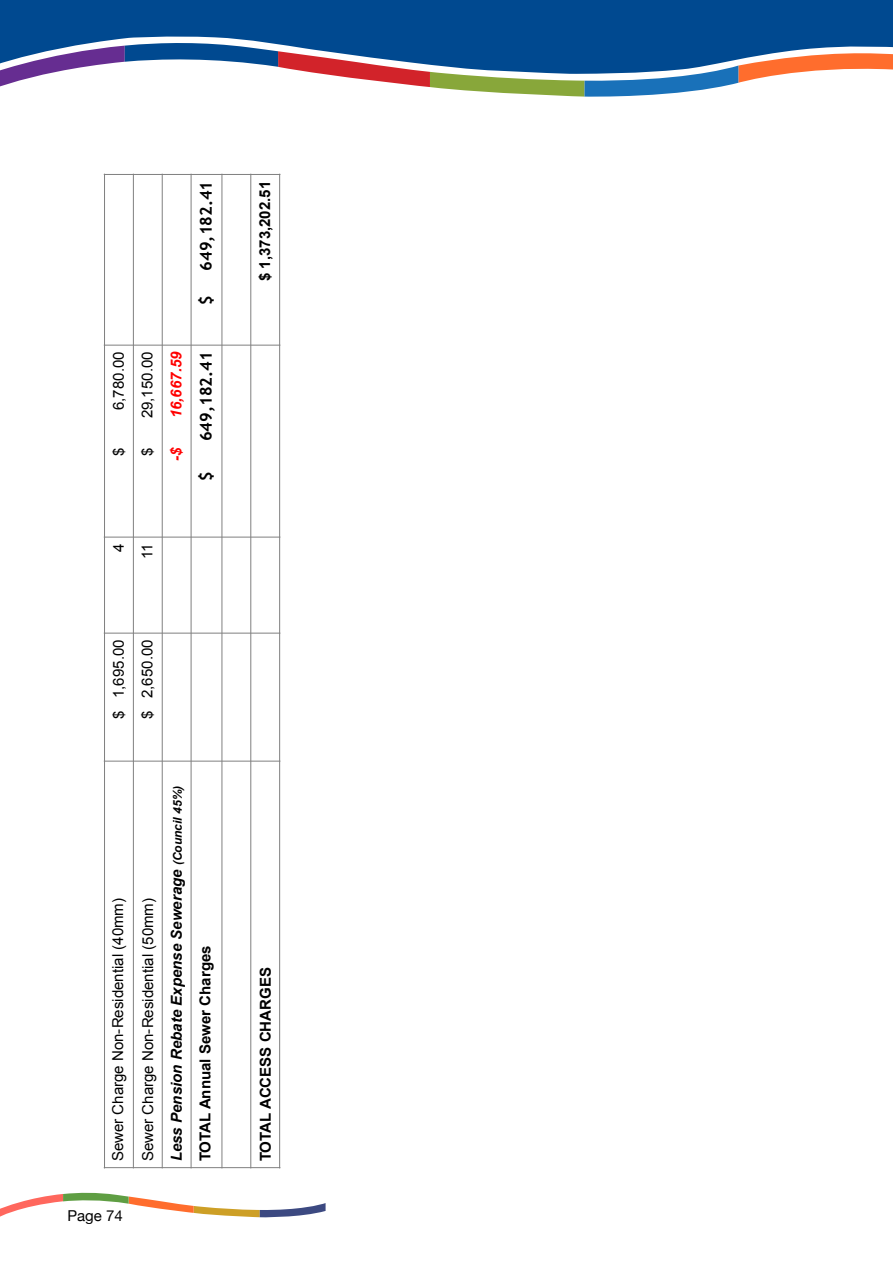
<style>
.page{position:relative;width:893px;height:1263px;background:#fff}
.page>*{position:absolute;margin:0;border:0;box-sizing:border-box;transform-origin:0 0}
.t1{font:700 16.5px "Trebuchet MS";color:#000}
.t2{font:15px "Arial";color:#000}
.t3{font:700 15px "Arial";color:#000}
.t4{font:italic 700 15px "Arial";color:#000}
.t5{font:italic 700 15px "Arial";color:#f00}
.t6{font:15px "Helvetica Neue";color:#000}
.s1{font-size:12px}
</style>
<div class="page">
<svg style="left:0;top:1192px;width:326px;height:26px"></svg>
<div style="left:0;top:0;width:893px;height:42px;background:#004990"></div>
<svg style="left:0;top:42px;width:893px;height:55px"></svg>
<hr style="left:104px;top:761px;width:176px;height:1px;background:#808080">
<hr style="left:104px;top:633px;width:176px;height:1px;background:#808080">
<hr style="left:104px;top:537px;width:176px;height:1px;background:#808080">
<hr style="left:104px;top:345px;width:176px;height:1px;background:#808080">
<hr style="left:104px;top:174px;width:1px;height:994px;background:#808080">
<hr style="left:133px;top:174px;width:1px;height:994px;background:#808080">
<hr style="left:162px;top:174px;width:1px;height:994px;background:#808080">
<hr style="left:191px;top:174px;width:1px;height:994px;background:#808080">
<hr style="left:222px;top:174px;width:1px;height:994px;background:#808080">
<hr style="left:250px;top:174px;width:1px;height:994px;background:#808080">
<hr style="left:104px;top:1167px;width:176px;height:1px;background:#808080">
<hr style="left:104px;top:174px;width:176px;height:1px;background:#808080">
<hr style="left:279px;top:174px;width:1px;height:994px;background:#808080">
<p class="t1" style="left:196px;top:271px;width:91px;rotate:-90deg">649,182.41</p>
<p class="t3" style="left:255px;top:281px;width:102px;rotate:-90deg">$ 1,373,202.51</p>
<p class="t1" style="left:196px;top:305px;width:11px;rotate:-90deg">$</p>
<p class="t2" style="left:109px;top:410px;width:60px;rotate:-90deg">6,780.00</p>
<p class="t2" style="left:138px;top:418px;width:68px;rotate:-90deg">29,150.00</p>
<p class="t5" style="left:166px;top:418px;width:68px;rotate:-90deg">16,667.59</p>
<p class="t1" style="left:196px;top:441px;width:91px;rotate:-90deg">649,182.41</p>
<p class="t2" style="left:109px;top:456px;width:10px;rotate:-90deg">$</p>
<p class="t2" style="left:138px;top:456px;width:10px;rotate:-90deg">$</p>
<p class="t5" style="left:166px;top:461px;width:15px;rotate:-90deg">-$</p>
<p class="t1" style="left:196px;top:481px;width:11px;rotate:-90deg">$</p>
<p class="t2" style="left:109px;top:552px;width:10px;rotate:-90deg">4</p>
<p class="t2" style="left:138px;top:559px;width:17px;rotate:-90deg">11</p>
<p class="t2" style="left:109px;top:719px;width:81px;rotate:-90deg">$ 1,695.00</p>
<p class="t2" style="left:138px;top:719px;width:81px;rotate:-90deg">$ 2,650.00</p>
<p class="t2" style="left:108px;top:1161px;width:265px;rotate:-90deg">Sewer Charge Non-Residential (40mm)</p>
<p class="t2" style="left:138px;top:1161px;width:265px;rotate:-90deg">Sewer Charge Non-Residential (50mm)</p>
<p class="t4" style="left:167px;top:1161px;width:378px;rotate:-90deg">Less Pension Rebate Expense Sewerage <span class="s1">(Council 45%)</span></p>
<p class="t3" style="left:195px;top:1161px;width:218px;rotate:-90deg">TOTAL Annual Sewer Charges</p>
<p class="t3" style="left:256px;top:1161px;width:196px;rotate:-90deg">TOTAL ACCESS CHARGES</p>
<p class="t6" style="left:67px;top:1204px;width:57px">Page 74</p>
</div>
